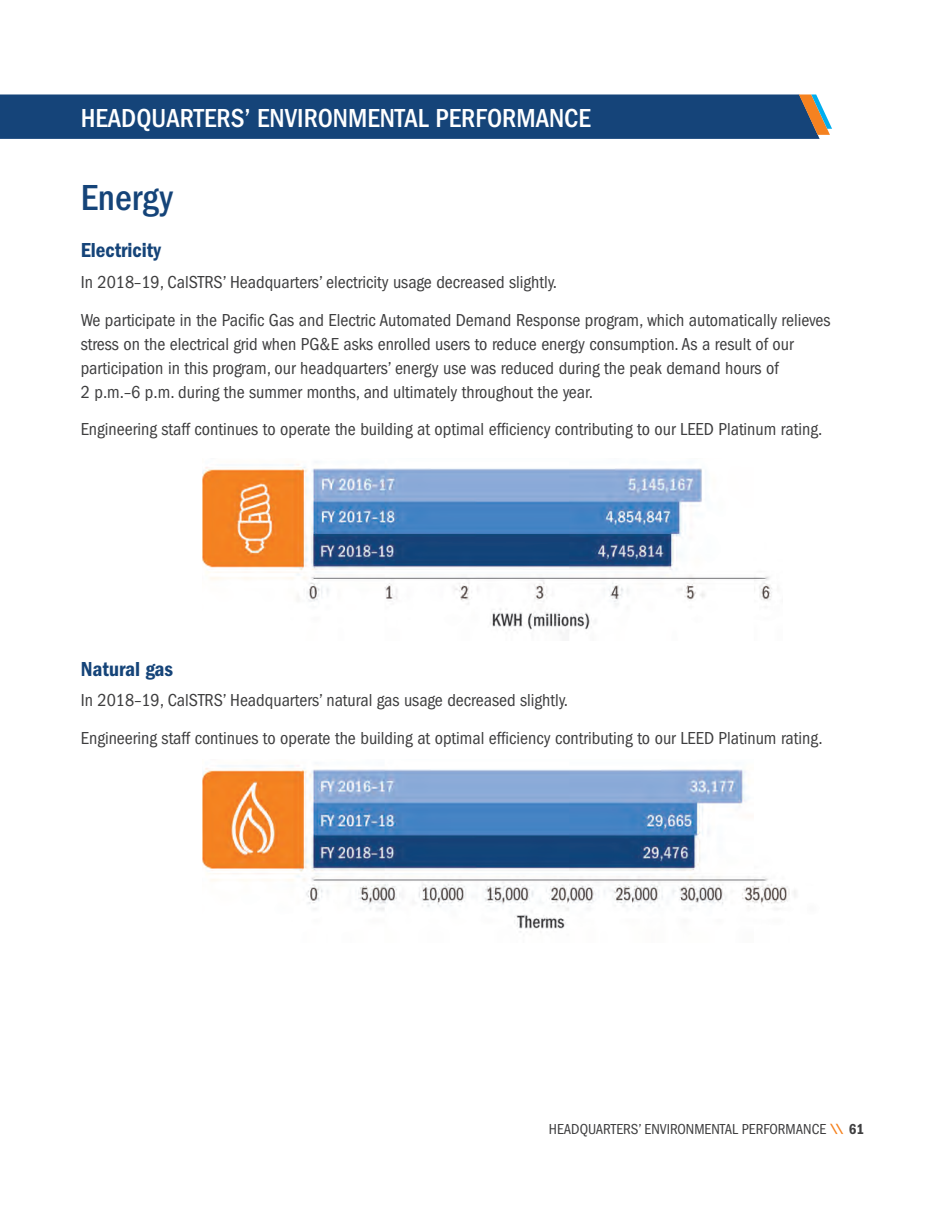
<style>
.page{position:relative;width:945px;height:1215px;background:#fff}
.page>*{position:absolute;margin:0;border:0;box-sizing:border-box;transform-origin:0 0}
.H4-headline{font:500 condensed 37.5px "ITC Franklin Gothic Std";color:#154479}
.t1{font:500 condensed 27px "ITC Franklin Gothic Std";color:#fff}
.H5-Subhead_1{font:21px "ITC Franklin Gothic Std Dm Cd";color:#154479}
.Paragraph{font:condensed 18px/24px "ITC Franklin Gothic Std";color:#3e3e3f}
.t2{font:condensed 15px "ITC Franklin Gothic Std";color:#3e3e3f}
.s1{font-family:"ITC Franklin Gothic Std Hvy";font-stretch:normal;font-size:12px;color:#f58220}
.s2{font-family:"ITC Franklin Gothic Std Dm Cd";font-stretch:normal}
</style>
<div class="page">
<img style="left:202px;top:464px;width:570px;height:170px">
<img style="left:202px;top:765px;width:594px;height:167px">
<div style="left:0;top:94px;width:832px;height:45px;background:#154479"></div>
<h2 class="t1" style="left:81px;top:102px;width:512px">HEADQUARTERS’ ENVIRONMENTAL PERFORMANCE</h2>
<h4 class="H4-headline" style="left:81px;top:177px;width:94px">Energy</h4>
<h4 class="H5-Subhead_1" style="left:81px;top:239px;width:82px">Electricity</h4>
<p class="Paragraph" style="left:81px;top:270px;width:478px">In 2018–19, CalSTRS’ Headquarters’ electricity usage decreased slightly.</p>
<p class="Paragraph" style="left:81px;top:308px;width:751px">We participate in the Pacific Gas and Electric Automated Demand Response program, which automatically relieves stress on the electrical grid when PG&amp;E asks enrolled users to reduce energy consumption. As a result of our participation in this program, our headquarters’ energy use was reduced during the peak demand hours of<br>2 p.m.–6 p.m. during the summer months, and ultimately throughout the year.</p>
<p class="Paragraph" style="left:81px;top:417px;width:743px">Engineering staff continues to operate the building at optimal efficiency contributing to our LEED Platinum rating.</p>
<h4 class="H5-Subhead_1" style="left:81px;top:657px;width:94px">Natural gas</h4>
<p class="Paragraph" style="left:81px;top:688px;width:489px">In 2018–19, CalSTRS’ Headquarters’ natural gas usage decreased slightly.</p>
<p class="Paragraph" style="left:81px;top:726px;width:743px">Engineering staff continues to operate the building at optimal efficiency contributing to our LEED Platinum rating.</p>
<p class="t2" style="left:549px;top:1121px;width:317px">HEADQUARTERS’ ENVIRONMENTAL PERFORMANCE <span class="s1">\\</span> <span class="s2">61</span></p>
</div>
